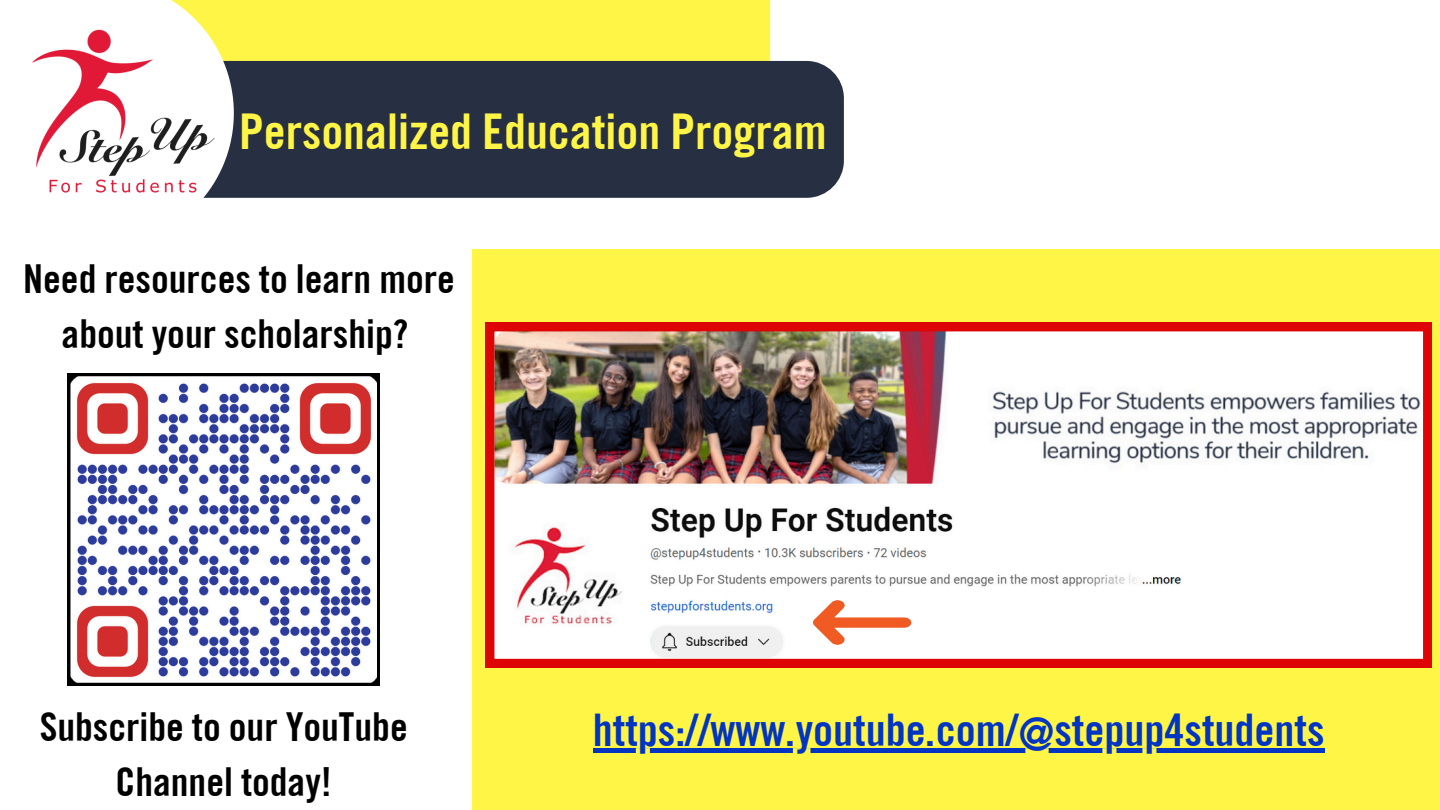
<style>
.page{position:relative;width:1440px;height:810px;background:#fff}
.page>*{position:absolute;margin:0;border:0;box-sizing:border-box;transform-origin:0 0}
.t1{font:700 49.4px "Traditionell Sans";color:#fff547}
.t2{font:700 45.1px "Traditionell Sans";color:#0034c2}
.t3{font:700 40px/55.5px "Traditionell Sans";color:#000;text-align:center}
</style>
<div class="page">
<div style="left:472px;top:249px;width:968px;height:561px;background:#fff547"></div>
<img style="left:485px;top:322px;width:947px;height:346px">
<img style="left:763px;top:586px;width:163px;height:73px">
<div style="left:239px;top:0;width:531px;height:61px;background:#fff547"></div>
<div style="left:239px;top:61px;width:605px;height:137px;background:#273043"></div>
<img style="left:32px;top:0;width:207px;height:198px">
<svg style="left:67px;top:373px;width:313px;height:313px"></svg>
<div style="left:593px;top:748px;width:732px;height:5px;background:#0034c2"></div>
<p class="t1" style="left:239px;top:102px;width:589px">Personalized Education Program</p>
<p class="t3" style="left:23px;top:250px;width:433px">Need resources to learn more about your scholarship?</p>
<h1 class="t3" style="left:40px;top:698px;width:370px">Subscribe to our YouTube</h1>
<p class="t2" style="left:593px;top:702px;width:733px">https://www.youtube.com/@stepup4students</p>
<h1 class="t3" style="left:115px;top:753px;width:218px">Channel today!</h1>
</div>
